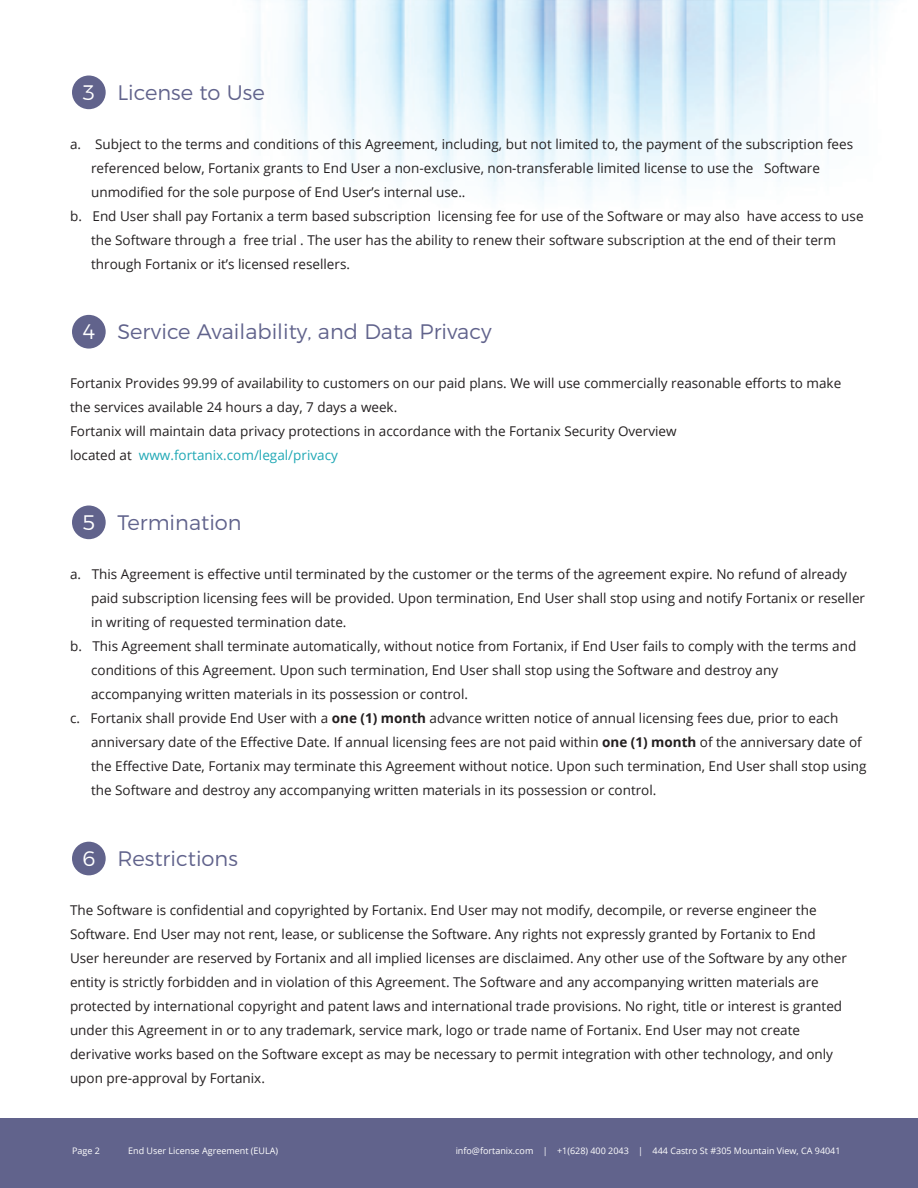
<style>
.page{position:relative;width:918px;height:1188px;background:#fff}
.page>*{position:absolute;margin:0;border:0;box-sizing:border-box;transform-origin:0 0}
.t1{font:300 21px "Montserrat";color:#61638c}
.t2{font:13.5px/24px "Open Sans";color:#231f20}
.t3{font:9px "Open Sans";color:#fff}
.s1{color:#fff}
.s2{color:#1fa8b5}
.s3{font-weight:700}
</style>
<div class="page">
<img style="left:72px;top:0;width:818px;height:201px">
<div style="left:72px;top:76px;width:34px;height:33px;background:#61638c;border-radius:50%"></div>
<div style="left:72px;top:315px;width:34px;height:34px;background:#61638c;border-radius:50%"></div>
<div style="left:72px;top:842px;width:34px;height:33px;background:#61638c;border-radius:50%"></div>
<div style="left:72px;top:506px;width:34px;height:33px;background:#61638c;border-radius:50%"></div>
<div style="left:0;top:1118px;width:918px;height:70px;background:#61638c"></div>
<h1 class="t1" style="left:82px;top:76px;width:184px"><span class="s1">3</span> License to Use</h1>
<p class="t2" style="left:70px;top:132px;width:785px">a. Subject to the terms and conditions of this Agreement, including, but not limited to, the payment of the subscription fees</p>
<p class="t2" style="left:91px;top:156px;width:730px">referenced below, Fortanix grants to End User a non-exclusive, non-transferable limited license to use the Software</p>
<p class="t2" style="left:91px;top:180px;width:376px">unmodified for the sole purpose of End User’s internal use..</p>
<p class="t2" style="left:70px;top:204px;width:795px">b. End User shall pay Fortanix a term based subscription licensing fee for use of the Software or may also have access to use</p>
<p class="t2" style="left:91px;top:228px;width:746px">the Software through a free trial . The user has the ability to renew their software subscription at the end of their term</p>
<p class="t2" style="left:91px;top:252px;width:260px">through Fortanix or it’s licensed resellers.</p>
<h1 class="t1" style="left:82px;top:316px;width:411px"><span class="s1">4</span> Service Availability, and Data Privacy</h1>
<p class="t2" style="left:70px;top:371px;width:773px">Fortanix Provides 99.99 of availability to customers on our paid plans. We will use commercially reasonable efforts to make the services available 24 hours a day, 7 days a week.<br>Fortanix will maintain data privacy protections in accordance with the Fortanix Security Overview<br>located at <span class="s2">www.fortanix.com/legal/privacy</span></p>
<h1 class="t1" style="left:82px;top:506px;width:161px"><span class="s1">5</span> Termination</h1>
<p class="t2" style="left:70px;top:562px;width:779px">a. This Agreement is effective until terminated by the customer or the terms of the agreement expire. No refund of already</p>
<p class="t2" style="left:91px;top:586px;width:776px">paid subscription licensing fees will be provided. Upon termination, End User shall stop using and notify Fortanix or reseller</p>
<p class="t2" style="left:91px;top:610px;width:257px">in writing of requested termination date.</p>
<p class="t2" style="left:70px;top:634px;width:788px">b. This Agreement shall terminate automatically, without notice from Fortanix, if End User fails to comply with the terms and</p>
<p class="t2" style="left:91px;top:658px;width:689px">conditions of this Agreement. Upon such termination, End User shall stop using the Software and destroy any</p>
<p class="t2" style="left:91px;top:682px;width:379px">accompanying written materials in its possession or control.</p>
<p class="t2" style="left:70px;top:706px;width:770px">c. Fortanix shall provide End User with a <span class="s3">one (1) month</span> advance written notice of annual licensing fees due, prior to each</p>
<p class="t2" style="left:91px;top:730px;width:772px">anniversary date of the Effective Date. If annual licensing fees are not paid within <span class="s3">one (1) month</span> of the anniversary date of</p>
<p class="t2" style="left:91px;top:754px;width:777px">the Effective Date, Fortanix may terminate this Agreement without notice. Upon such termination, End User shall stop using</p>
<p class="t2" style="left:91px;top:778px;width:567px">the Software and destroy any accompanying written materials in its possession or control.</p>
<h1 class="t1" style="left:82px;top:842px;width:157px"><span class="s1">6</span> Restrictions</h1>
<p class="t2" style="left:70px;top:897px;width:778px">The Software is confidential and copyrighted by Fortanix. End User may not modify, decompile, or reverse engineer the Software. End User may not rent, lease, or sublicense the Software. Any rights not expressly granted by Fortanix to End User hereunder are reserved by Fortanix and all implied licenses are disclaimed. Any other use of the Software by any other entity is strictly forbidden and in violation of this Agreement. The Software and any accompanying written materials are protected by international copyright and patent laws and international trade provisions. No right, title or interest is granted under this Agreement in or to any trademark, service mark, logo or trade name of Fortanix. End User may not create derivative works based on the Software except as may be necessary to permit integration with other technology, and only upon pre-approval by Fortanix.</p>
<p class="t3" style="left:72px;top:1144px;width:29px">Page 2</p>
<p class="t3" style="left:128px;top:1144px;width:80px">Terms of Purchase</p>
<p class="t3" style="left:128px;top:1144px;width:151px">End User License Agreement (EULA)</p>
<p class="t3" style="left:456px;top:1144px;width:386px">info@fortanix.com | +1(628) 400 2043 | 444 Castro St #305 Mountain View, CA 94041</p>
<p class="t3" style="left:95px;top:1144px;width:7px">1</p>
</div>
